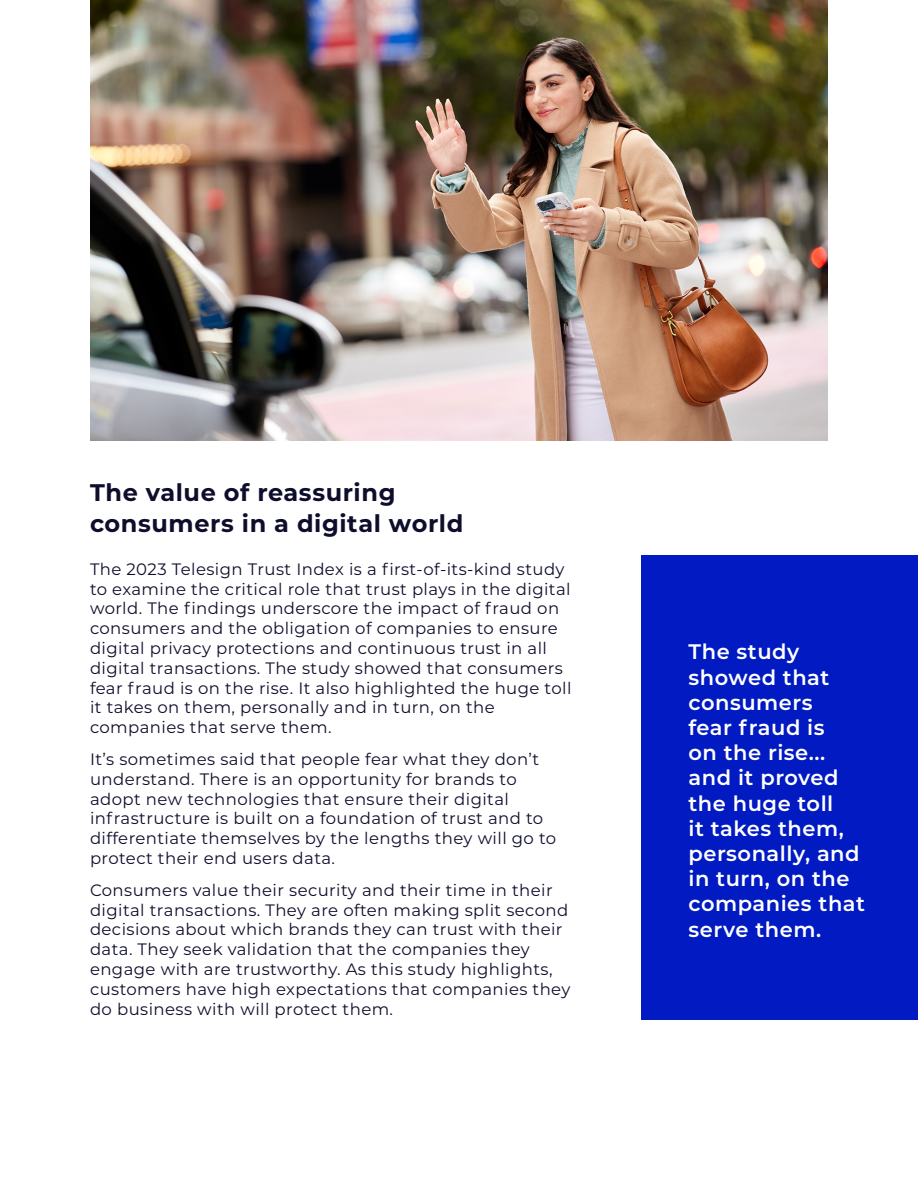
<style>
.page{position:relative;width:918px;height:1188px;background:#fff}
.page>*{position:absolute;margin:0;border:0;box-sizing:border-box;transform-origin:0 0}
.t1{font:700 24px "Montserrat";letter-spacing:.025em;color:#0e0e2c}
.t2{font:600 21px/25.2px "Montserrat";letter-spacing:.025em;color:#fff}
.t3{font:16.5px/19.8px "Montserrat";letter-spacing:.025em;color:#0e0e2c}
</style>
<div class="page">
<img style="left:90px;top:0;width:738px;height:441px">
<div style="left:641px;top:556px;width:277px;height:464px;background:#011ac2"></div>
<p class="t1" style="left:90px;top:475px;width:307px">The value of reassuring</p>
<p class="t1" style="left:90px;top:507px;width:375px">consumers in a digital world</p>
<p class="t3" style="left:90px;top:558px;width:482px">The 2023 Telesign Trust Index is a first-of-its-kind study to examine the critical role that trust plays in the digital world. The findings underscore the impact of fraud on consumers and the obligation of companies to ensure digital privacy protections and continuous trust in all</p>
<p class="t3" style="left:90px;top:657px;width:483px">digital transactions. The study showed that consumers fear fraud is on the rise. It also highlighted the huge toll it takes on them, personally and in turn, on the</p>
<p class="t3" style="left:90px;top:717px;width:243px">companies that serve them.</p>
<p class="t3" style="left:90px;top:749px;width:451px">It’s sometimes said that people fear what they don’t</p>
<p class="t3" style="left:90px;top:768px;width:428px">understand. There is an opportunity for brands to</p>
<p class="t3" style="left:90px;top:788px;width:420px">adopt new technologies that ensure their digital</p>
<p class="t3" style="left:90px;top:808px;width:468px">infrastructure is built on a foundation of trust and to differentiate themselves by the lengths they will go to protect their end users data.</p>
<p class="t3" style="left:90px;top:879px;width:480px">Consumers value their security and their time in their digital transactions. They are often making split second decisions about which brands they can trust with their data. They seek validation that the companies they</p>
<p class="t3" style="left:90px;top:959px;width:482px">engage with are trustworthy. As this study highlights, customers have high expectations that companies they do business with will protect them.</p>
<p class="t2" style="left:688px;top:638px;width:178px">The study showed that consumers<br>fear fraud is<br>on the rise... and it proved the huge toll<br>it takes them, personally, and in turn, on the companies that serve them.</p>
</div>
